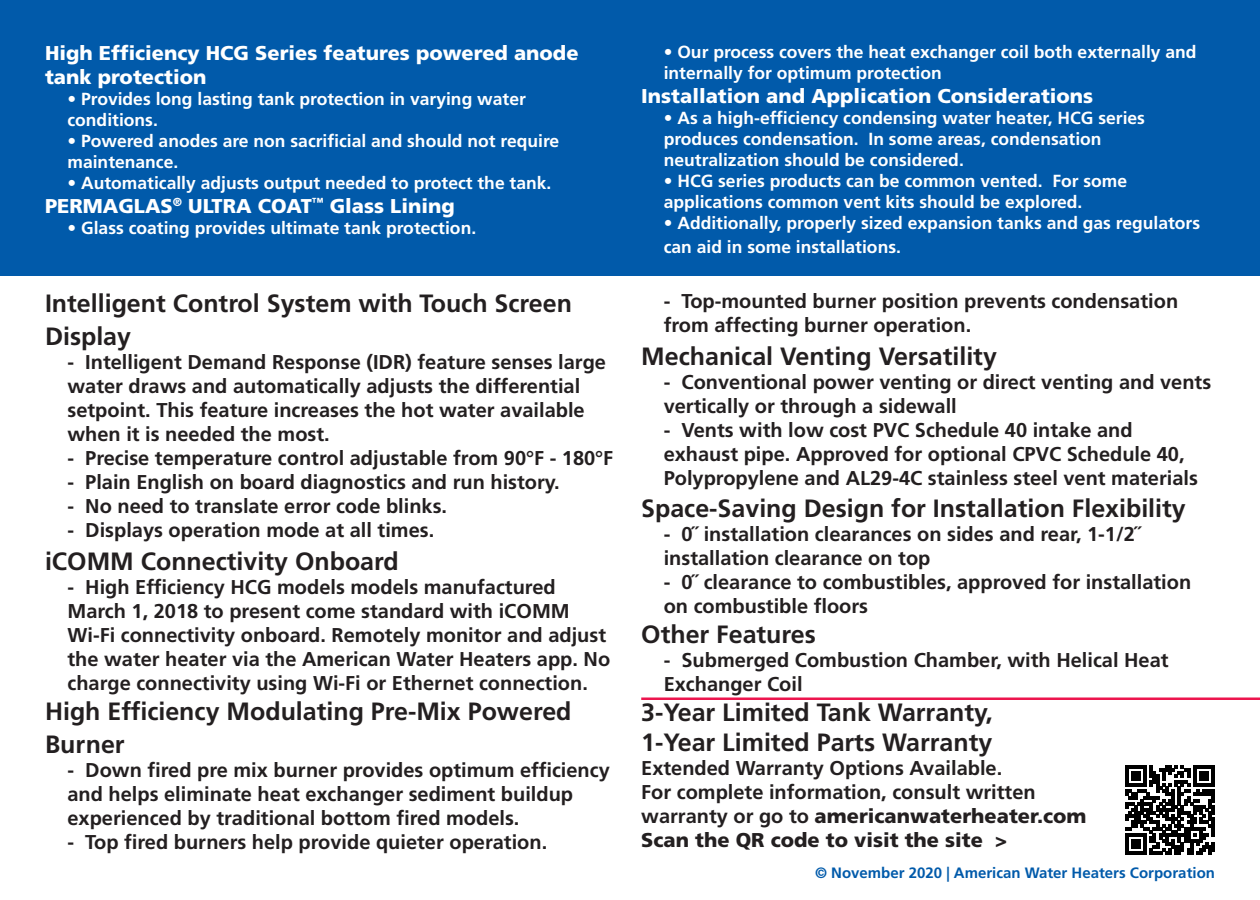
<style>
.page{position:relative;width:1260px;height:900px;background:#fff}
.page>*{position:absolute;margin:0;border:0;box-sizing:border-box;transform-origin:0 0}
.t1{font:700 25px/33px "Frutiger LT Std";color:#231f20}
.t2{font:700 20px/24px "Frutiger LT Std";color:#231f20}
.t3{font:900 20px/24px "Frutiger LT Std";color:#fff}
.t4{font:900 20px "Frutiger LT Std";color:#231f20}
.t5{font:700 17.5px/21px "Frutiger LT Std";color:#fff}
.t6{font:700 15px "Frutiger LT Std";color:#015aaa}
.s1{font-weight:700}
</style>
<div class="page">
<hr style="left:641px;top:698px;width:619px;height:2px;background:#ed154e">
<svg style="left:1125px;top:765px;width:90px;height:90px"></svg>
<div style="left:0;top:0;width:1260px;height:275px;background:#015aaa"></div>
<p class="t3" style="left:45px;top:41px;width:535px">High Efficiency HCG Series features powered anode tank protection</p>
<p class="t5" style="left:68px;top:89px;width:460px">• Provides long lasting tank protection in varying water conditions.</p>
<p class="t5" style="left:68px;top:131px;width:493px">• Powered anodes are non sacrificial and should not require maintenance.</p>
<p class="t5" style="left:68px;top:173px;width:485px">• Automatically adjusts output needed to protect the tank.</p>
<p class="t3" style="left:45px;top:194px;width:411px">PERMAGLAS<sup>®</sup> ULTRA COAT<sup>™</sup> Glass Lining</p>
<p class="t5" style="left:68px;top:218px;width:410px">• Glass coating provides ultimate tank protection.</p>
<p class="t1" style="left:45px;top:287px;width:528px">Intelligent Control System with Touch Screen<br>Display</p>
<p class="t2" style="left:68px;top:350px;width:540px">- Intelligent Demand Response (IDR) feature senses large water draws and automatically adjusts the differential setpoint. This feature increases the hot water available when it is needed the most.</p>
<p class="t2" style="left:68px;top:446px;width:547px">- Precise temperature control adjustable from 90°F - 180°F</p>
<p class="t2" style="left:68px;top:470px;width:494px">- Plain English on board diagnostics and run history.</p>
<p class="t2" style="left:68px;top:494px;width:381px">- No need to translate error code blinks.</p>
<p class="t2" style="left:68px;top:518px;width:368px">- Displays operation mode at all times.</p>
<p class="t1" style="left:45px;top:545px;width:355px">iCOMM Connectivity Onboard</p>
<p class="t2" style="left:68px;top:575px;width:544px">- High Efficiency HCG models models manufactured March 1, 2018 to present come standard with iCOMM Wi-Fi connectivity onboard. Remotely monitor and adjust the water heater via the American Water Heaters app. No charge connectivity using Wi-Fi or Ethernet connection.</p>
<p class="t1" style="left:45px;top:695px;width:528px">High Efficiency Modulating Pre-Mix Powered<br>Burner</p>
<p class="t2" style="left:68px;top:758px;width:544px">- Down fired pre mix burner provides optimum efficiency and helps eliminate heat exchanger sediment buildup experienced by traditional bottom fired models.</p>
<p class="t2" style="left:68px;top:830px;width:481px">- Top fired burners help provide quieter operation.</p>
<p class="t5" style="left:664px;top:42px;width:534px">• Our process covers the heat exchanger coil both externally and internally for optimum protection</p>
<p class="t3" style="left:641px;top:84px;width:454px">Installation and Application Considerations</p>
<p class="t5" style="left:664px;top:108px;width:483px">• As a high-efficiency condensing water heater, HCG series produces condensation. In some areas, condensation neutralization should be considered.</p>
<p class="t5" style="left:664px;top:171px;width:465px">• HCG series products can be common vented. For some applications common vent kits should be explored.</p>
<p class="t5" style="left:664px;top:211px;width:538px;line-height:24px">• Additionally, properly sized expansion tanks and gas regulators can aid in some installations.</p>
<p class="t2" style="left:664px;top:290px;width:516px">- Top-mounted burner position prevents condensation from affecting burner operation.</p>
<p class="t1" style="left:641px;top:340px;width:357px">Mechanical Venting Versatility</p>
<p class="t2" style="left:664px;top:371px;width:549px">- Conventional power venting or direct venting and vents vertically or through a sidewall</p>
<p class="t2" style="left:664px;top:419px;width:536px">- Vents with low cost PVC Schedule 40 intake and exhaust pipe. Approved for optional CPVC Schedule 40,<br>Polypropylene and AL29-4C stainless steel vent materials</p>
<p class="t1" style="left:641px;top:492px;width:546px">Space-Saving Design for Installation Flexibility</p>
<p class="t2" style="left:664px;top:522px;width:478px">- 0˝ installation clearances on sides and rear, 1-1/2˝ installation clearance on top</p>
<p class="t2" style="left:664px;top:570px;width:529px">- 0˝ clearance to combustibles, approved for installation on combustible floors</p>
<p class="t1" style="left:641px;top:618px;width:176px">Other Features</p>
<p class="t2" style="left:664px;top:648px;width:506px">- Submerged Combustion Chamber, with Helical Heat<br>Exchanger Coil</p>
<p class="t1" style="left:641px;top:696px;width:353px">3-Year Limited Tank Warranty,</p>
<p class="t1" style="left:641px;top:726px;width:353px">1-Year Limited Parts Warranty</p>
<p class="t2" style="left:641px;top:756px;width:362px">Extended Warranty Options Available.</p>
<p class="t2" style="left:641px;top:780px;width:396px">For complete information, consult written</p>
<p class="t4" style="left:641px;top:804px;width:447px"><span class="s1">warranty or go to</span> americanwaterheater.com</p>
<p class="t4" style="left:641px;top:828px;width:368px">Scan the QR code to visit the site &gt;</p>
<p class="t6" style="left:815px;top:863px;width:401px">© November 2020 | American Water Heaters Corporation</p>
</div>
